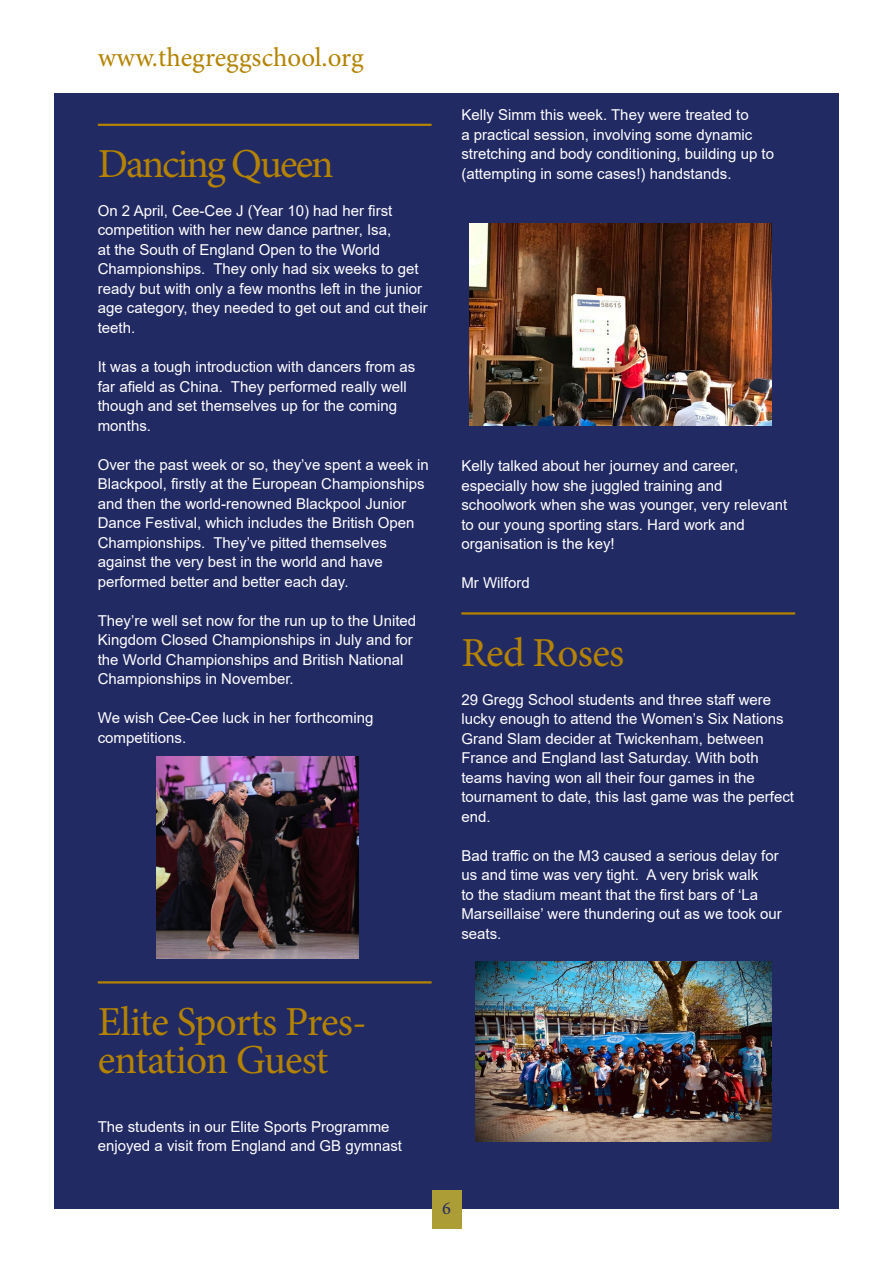
<style>
.page{position:relative;width:893px;height:1263px;background:#fff}
.page>*{position:absolute;margin:0;border:0;box-sizing:border-box;transform-origin:0 0}
.t1{font:41.25px/38.4px "Minion Pro";letter-spacing:-.025em;color:#b48300}
.t2{font:41.25px "Minion Pro";letter-spacing:-.05em;color:#b48300}
.t3{font:27px "Minion Pro";color:#b48300}
.t4{font:18px "Minion Pro";color:#222a64}
.Paragraph_Style_1{font:15px/19.5px "Arial";color:#fff}
</style>
<div class="page">
<div style="left:54px;top:94px;width:785px;height:1115px;background:#222a64"></div>
<div style="left:432px;top:1191px;width:30px;height:38px;background:#ad9d36"></div>
<hr style="left:98px;top:124px;width:334px;height:2px;background:#b48300">
<hr style="left:98px;top:981px;width:334px;height:2px;background:#b48300">
<img style="left:156px;top:757px;width:202px;height:202px">
<hr style="left:461px;top:612px;width:334px;height:3px;background:#b48300">
<img style="left:476px;top:962px;width:296px;height:179px">
<img style="left:469px;top:224px;width:302px;height:202px">
<p class="t3" style="left:98px;top:40px;width:267px">www.thegreggschool.org</p>
<p class="t2" style="left:98px;top:136px;width:237px">Dancing Queen</p>
<p class="Paragraph_Style_1" style="left:98px;top:201px;width:331px">On 2 April, Cee-Cee J (Year 10) had her first competition with her new dance partner, Isa,<br>at the South of England Open to the World Championships. They only had six weeks to get ready but with only a few months left in the junior age category, they needed to get out and cut their teeth.</p>
<p class="Paragraph_Style_1" style="left:98px;top:357px;width:319px">It was a tough introduction with dancers from as far afield as China. They performed really well though and set themselves up for the coming months.</p>
<p class="Paragraph_Style_1" style="left:98px;top:454px;width:332px">Over the past week or so, they’ve spent a week in Blackpool, firstly at the European Championships and then the world-renowned Blackpool Junior Dance Festival, which includes the British Open Championships. They’ve pitted themselves against the very best in the world and have performed better and better each day.</p>
<p class="Paragraph_Style_1" style="left:98px;top:610px;width:320px">They’re well set now for the run up to the United Kingdom Closed Championships in July and for the World Championships and British National Championships in November.</p>
<p class="Paragraph_Style_1" style="left:98px;top:708px;width:277px">We wish Cee-Cee luck in her forthcoming competitions.</p>
<p class="Paragraph_Style_1" style="left:461px;top:105px;width:314px">Kelly Simm this week. They were treated to<br>a practical session, involving some dynamic stretching and body conditioning, building up to (attempting in some cases!) handstands.</p>
<p class="Paragraph_Style_1" style="left:461px;top:456px;width:327px">Kelly talked about her journey and career, especially how she juggled training and schoolwork when she was younger, very relevant to our young sporting stars. Hard work and organisation is the key!</p>
<p class="Paragraph_Style_1" style="left:461px;top:573px;width:70px">Mr Wilford</p>
<p class="t1" style="left:461px;top:633px;width:164px">Red Roses</p>
<p class="Paragraph_Style_1" style="left:461px;top:689px;width:334px">29 Gregg School students and three staff were lucky enough to attend the Women’s Six Nations Grand Slam decider at Twickenham, between France and England last Saturday. With both teams having won all their four games in the tournament to date, this last game was the perfect end.</p>
<p class="Paragraph_Style_1" style="left:461px;top:845px;width:322px">Bad traffic on the M3 caused a serious delay for us and time was very tight. A very brisk walk<br>to the stadium meant that the first bars of ‘La Marseillaise’ were thundering out as we took our seats.</p>
<p class="t1" style="left:98px;top:1002px;width:270px">Elite Sports Pres&shy;entation Guest</p>
<p class="Paragraph_Style_1" style="left:98px;top:1116px;width:306px">The students in our Elite Sports Programme enjoyed a visit from England and GB gymnast</p>
<p class="t4" style="left:442px;top:1196px;width:10px">6</p>
</div>
